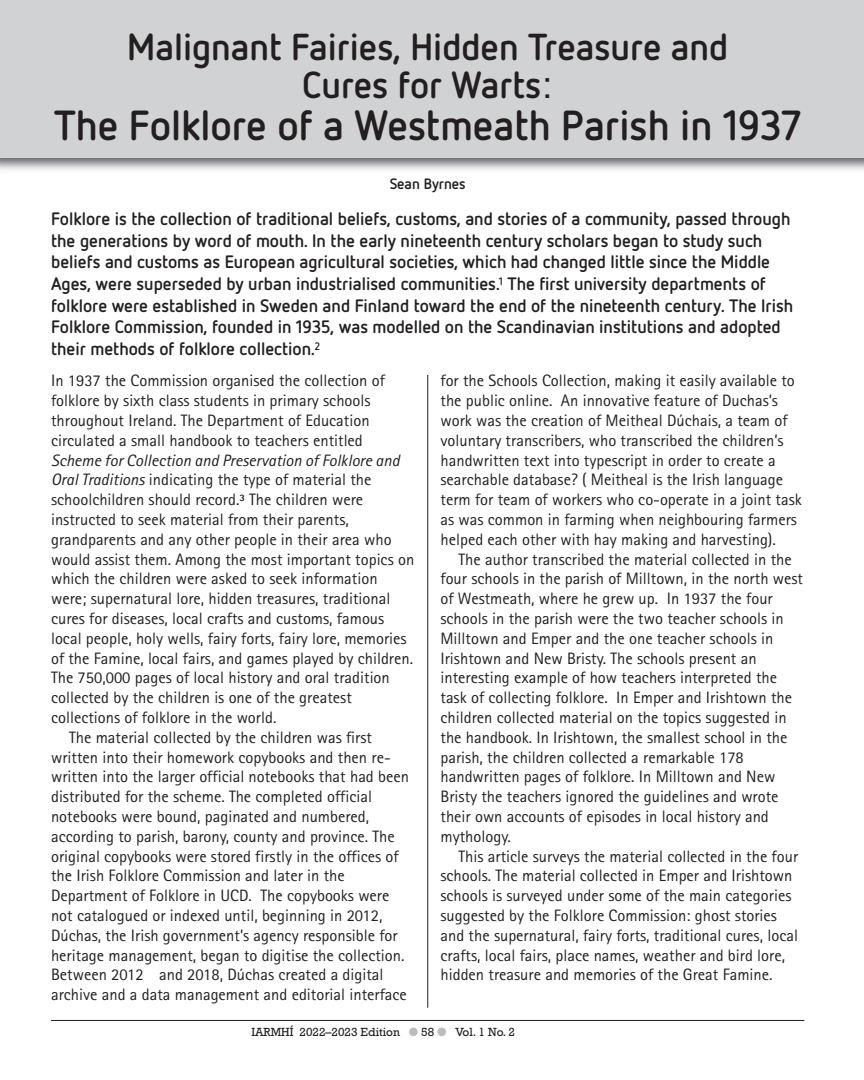
<style>
.page{position:relative;width:864px;height:1080px;background:#fff}
.page>*{position:absolute;margin:0;border:0;box-sizing:border-box;transform-origin:0 0}
.t1{font:700 42px "Netto OT";color:#231f20}
.t2{font:700 37.5px/37.5px "Netto OT";color:#231f20;text-align:center}
.t3{font:700 18px/21.6px "Netto OT";color:#231f20}
.t4{font:16.5px/19.8px "Rotis Sans Serif";color:#231f20}
.t5{font:italic 16.5px "Rotis Sans Serif";color:#231f20}
.t6{font:700 15px "Netto OT";color:#231f20}
.t7{font:12px "Rockwell";color:#231f20}
.s1{font-family:"Lucida Grande";font-weight:400}
.s2{font-style:italic}
.s3{color:#bcbdc0}
</style>
<div class="page">
<hr style="left:427px;top:375px;width:1px;height:633px;background:#231f20">
<hr style="left:51px;top:1020px;width:753px;height:1px;background:#231f20">
<div style="left:0;top:0;width:863px;height:157px;background:#d1d2d4"></div>
<h2 class="t2" style="left:127px;top:29px;width:602px">Malignant Fairies, Hidden Treasure and<br>Cures for Warts<span class="s1">:</span></h2>
<h1 class="t1" style="left:54px;top:101px;width:748px">The Folklore of a Westmeath Parish in 1937</h1>
<p class="t6" style="left:389px;top:175px;width:78px">Sean Byrnes</p>
<p class="t3" style="left:51px;top:208px;width:743px">Folklore is the collection of traditional beliefs, customs, and stories of a community, passed through the generations by word of mouth. In the early nineteenth century scholars began to study such beliefs and customs as European agricultural societies, which had changed little since the Middle Ages, were superseded by urban industrialised communities.<sup>1</sup> The first university departments of folklore were established in Sweden and Finland toward the end of the nineteenth century. The Irish Folklore Commission, founded in 1935, was modelled on the Scandinavian institutions and adopted their methods of folklore collection.<sup>2</sup></p>
<p class="t4" style="left:51px;top:373px;width:335px">In 1937 the Commission organised the collection of folklore by sixth class students in primary schools throughout Ireland. The Department of Education circulated a small handbook to teachers entitled</p>
<p class="t5" style="left:51px;top:454px;width:350px">Scheme for Collection and Preservation of Folklore and</p>
<p class="t4" style="left:51px;top:472px;width:322px"><span class="s2">Oral Traditions</span> indicating the type of material the</p>
<p class="t4" style="left:51px;top:491px;width:313px">schoolchildren should record.<sup>3</sup> The children were</p>
<p class="t4" style="left:51px;top:511px;width:299px">instructed to seek material from their parents,</p>
<p class="t4" style="left:51px;top:531px;width:342px">grandparents and any other people in their area who</p>
<p class="t4" style="left:51px;top:551px;width:364px">would assist them. Among the most important topics on</p>
<p class="t4" style="left:51px;top:571px;width:328px">which the children were asked to seek information</p>
<p class="t4" style="left:51px;top:590px;width:341px">were; supernatural lore, hidden treasures, traditional</p>
<p class="t4" style="left:51px;top:610px;width:334px">cures for diseases, local crafts and customs, famous</p>
<p class="t4" style="left:51px;top:630px;width:357px">local people, holy wells, fairy forts, fairy lore, memories</p>
<p class="t4" style="left:51px;top:650px;width:363px">of the Famine, local fairs, and games played by children.</p>
<p class="t4" style="left:51px;top:670px;width:340px">The 750,000 pages of local history and oral tradition</p>
<p class="t4" style="left:51px;top:689px;width:302px">collected by the children is one of the greatest</p>
<p class="t4" style="left:51px;top:709px;width:227px">collections of folklore in the world.</p>
<p class="t4" style="left:69px;top:729px;width:304px">The material collected by the children was first</p>
<p class="t4" style="left:51px;top:749px;width:341px">written into their homework copybooks and then re-</p>
<p class="t4" style="left:51px;top:769px;width:359px">written into the larger official notebooks that had been</p>
<p class="t4" style="left:51px;top:788px;width:322px">distributed for the scheme. The completed official</p>
<p class="t4" style="left:51px;top:808px;width:319px">notebooks were bound, paginated and numbered,</p>
<p class="t4" style="left:51px;top:828px;width:345px">according to parish, barony, county and province. The</p>
<p class="t4" style="left:51px;top:848px;width:349px">original copybooks were stored firstly in the offices of</p>
<p class="t4" style="left:51px;top:868px;width:295px">the Irish Folklore Commission and later in the</p>
<p class="t4" style="left:51px;top:887px;width:340px">Department of Folklore in UCD. The copybooks were</p>
<p class="t4" style="left:51px;top:907px;width:333px">not catalogued or indexed until, beginning in 2012,</p>
<p class="t4" style="left:51px;top:927px;width:348px">Dúchas, the Irish government’s agency responsible for</p>
<p class="t4" style="left:51px;top:947px;width:355px">heritage management, began to digitise the collection.</p>
<p class="t4" style="left:51px;top:967px;width:334px">Between 2012 and 2018, Dúchas created a digital</p>
<p class="t4" style="left:51px;top:986px;width:357px">archive and a data management and editorial interface</p>
<p class="t4" style="left:440px;top:373px;width:363px">for the Schools Collection, making it easily available to the public online. An innovative feature of Duchas’s work was the creation of Meitheal Dúchais, a team of voluntary transcribers, who transcribed the children’s handwritten text into typescript in order to create a searchable database? ( Meitheal is the Irish language term for team of workers who co-operate in a joint task as was common in farming when neighbouring farmers helped each other with hay making and harvesting).</p>
<p class="t4" style="left:440px;top:551px;width:364px;text-indent:18px">The author transcribed the material collected in the four schools in the parish of Milltown, in the north west of Westmeath, where he grew up. In 1937 the four schools in the parish were the two teacher schools in Milltown and Emper and the one teacher schools in Irishtown and New Bristy. The schools present an interesting example of how teachers interpreted the task of collecting folklore. In Emper and Irishtown the children collected material on the topics suggested in the handbook. In Irishtown, the smallest school in the parish, the children collected a remarkable 178 handwritten pages of folklore. In Milltown and New Bristy the teachers ignored the guidelines and wrote their own accounts of episodes in local history and mythology.</p>
<p class="t4" style="left:440px;top:848px;width:359px;text-indent:18px">This article surveys the material collected in the four schools. The material collected in Emper and Irishtown schools is surveyed under some of the main categories suggested by the Folklore Commission: ghost stories and the supernatural, fairy forts, traditional cures, local crafts, local fairs, place names, weather and bird lore, hidden treasure and memories of the Great Famine.</p>
<p class="t7" style="left:251px;top:1025px;width:150px">IARMHÍ 2022–2023 Edition</p>
<p class="t7" style="left:455px;top:1025px;width:61px">Vol. 1 No. 2</p>
<p class="t7" style="left:408px;top:1025px;width:39px"><span class="s3">●</span>58<span class="s3">●</span></p>
</div>
